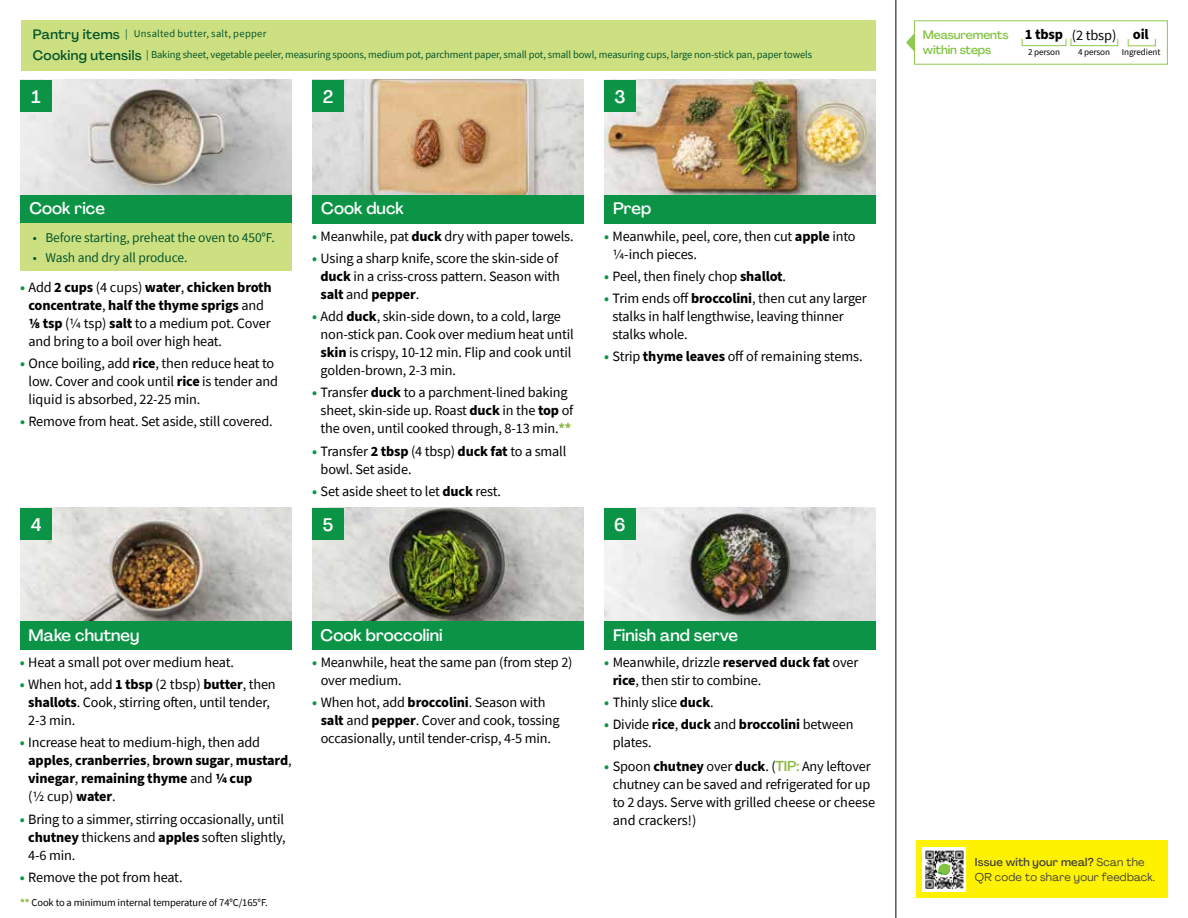
<style>
.page{position:relative;width:1188px;height:918px;background:#fff}
.page>*{position:absolute;margin:0;border:0;box-sizing:border-box;transform-origin:0 0}
.t1{font:500 18px "Agrandir";color:#fff}
.t2{font:500 16.5px "Agrandir";color:#fff}
.t3{font:700 14.4px "Source Sans Pro";letter-spacing:-.01em;color:#000}
.t4{font:14.25px/18px "Source Sans Pro";letter-spacing:-.01em;color:#000}
.t5{font:700 14.25px/18px "Source Sans Pro";letter-spacing:-.01em;color:#000}
.t6{font:13.5px "Source Sans Pro";letter-spacing:-.01em;color:#05562c}
.t7{font:500 13.5px "Agrandir";letter-spacing:.025em;color:#05562c}
.t8{font:500 12px/15.8px "Agrandir";letter-spacing:-.01em;color:#82c341}
.t9{font:11.25px/15px "Agrandir";letter-spacing:.02em;color:#414042}
.t10{font:10.5px "Source Sans Pro";letter-spacing:-.01em;color:#05562c}
.t11{font:10.5px "Source Sans Pro";letter-spacing:-.01em;color:#000}
.t12{font:10.5px "Source Sans Pro";letter-spacing:.03em;color:#05562c}
.t13{font:9.15px "Source Sans Pro";letter-spacing:-.01em;color:#000}
.s1{font-family:"Agrandir";font-weight:500;font-size:13.5px}
.s2{font-weight:700;color:#0b9446}
.s3{font-weight:700}
.s4{font-weight:700;color:#8cba42}
.s5{color:#0b9446}
.s6{font-weight:400}
.s7{font-family:"Agrandir";font-weight:500;color:#8cba42}
.s8{font-weight:500}
</style>
<div class="page">
<img style="left:20px;top:508px;width:272px;height:113px">
<img style="left:312px;top:508px;width:272px;height:113px">
<img style="left:604px;top:507px;width:272px;height:114px">
<img style="left:20px;top:80px;width:272px;height:115px">
<img style="left:312px;top:80px;width:272px;height:115px">
<img style="left:604px;top:80px;width:272px;height:115px">
<div style="left:312px;top:195px;width:272px;height:29px;background:#0b9446"></div>
<div style="left:20px;top:195px;width:272px;height:29px;background:#0b9446"></div>
<div style="left:20px;top:621px;width:272px;height:29px;background:#0b9446"></div>
<div style="left:312px;top:621px;width:272px;height:29px;background:#0b9446"></div>
<div style="left:604px;top:621px;width:272px;height:29px;background:#0b9446"></div>
<div style="left:604px;top:195px;width:272px;height:29px;background:#0b9446"></div>
<div style="left:21px;top:20px;width:855px;height:51px;background:#cde081"></div>
<div style="left:20px;top:224px;width:272px;height:47px;background:#cde081"></div>
<hr style="left:896px;top:0;width:1px;height:918px;background:#000">
<div style="left:20px;top:508px;width:32px;height:32px;background:#0b9446"></div>
<div style="left:20px;top:80px;width:32px;height:32px;background:#0b9446"></div>
<div style="left:312px;top:508px;width:32px;height:32px;background:#0b9446"></div>
<div style="left:312px;top:80px;width:32px;height:32px;background:#0b9446"></div>
<div style="left:604px;top:508px;width:32px;height:32px;background:#0b9446"></div>
<div style="left:604px;top:80px;width:32px;height:32px;background:#0b9446"></div>
<div style="left:914px;top:20px;width:254px;height:45px;border:1px solid #91c84e"></div>
<div style="left:1022px;top:38px;width:44px;height:8px;border:1px solid #91c84e"></div>
<div style="left:1071px;top:38px;width:47px;height:8px;border:1px solid #91c84e"></div>
<div style="left:1128px;top:38px;width:28px;height:8px;border:1px solid #91c84e"></div>
<svg style="left:906px;top:33px;width:9px;height:19px"></svg>
<div style="left:916px;top:840px;width:252px;height:58px;background:#fff200"></div>
<img style="left:923px;top:847px;width:43px;height:45px">
<svg style="left:938px;top:864px;width:13px;height:11px"></svg>
<p class="t12" style="left:33px;top:27px;width:235px"><span class="s1">Pantry items</span> | Unsalted butter, salt, pepper</p>
<p class="t7" style="left:33px;top:47px;width:110px">Cooking utensils</p>
<p class="t10" style="left:146px;top:48px;width:668px">| Baking sheet, vegetable peeler, measuring spoons, medium pot, parchment paper, small pot, small bowl, measuring cups, large non-stick pan, paper towels</p>
<p class="t1" style="left:32px;top:86px;width:11px">1</p>
<p class="t1" style="left:323px;top:86px;width:12px">2</p>
<p class="t1" style="left:614px;top:85px;width:13px">3</p>
<p class="t2" style="left:29px;top:198px;width:77px">Cook rice</p>
<p class="t2" style="left:321px;top:198px;width:84px">Cook duck</p>
<p class="t2" style="left:613px;top:198px;width:40px">Prep</p>
<p class="t6" style="left:33px;top:229px;width:244px">• Before starting, preheat the oven to 450°F.</p>
<p class="t6" style="left:33px;top:249px;width:156px">• Wash and dry all produce.</p>
<p class="t4" style="left:29px;top:278px;width:245px;text-indent:-9px"><span class="s2">•</span> Add <span class="s3">2 cups</span> (4 cups) <span class="s3">water</span>, <span class="s3">chicken broth concentrate</span>, <span class="s3">half the thyme sprigs</span> and <span class="s3">1/8 tsp</span> (1/4 tsp) <span class="s3">salt</span> to a medium pot. Cover and bring to a boil over high heat.</p>
<p class="t4" style="left:29px;top:354px;width:251px;text-indent:-9px"><span class="s2">•</span> Once boiling, add <span class="s3">rice</span>, then reduce heat to low. Cover and cook until <span class="s3">rice</span> is tender and liquid is absorbed, 22-25 min.</p>
<p class="t4" style="left:20px;top:412px;width:254px"><span class="s2">•</span> Remove from heat. Set aside, still covered.</p>
<p class="t4" style="left:312px;top:227px;width:263px"><span class="s2">•</span> Meanwhile, pat <span class="s3">duck</span> dry with paper towels.</p>
<p class="t4" style="left:321px;top:249px;width:241px;text-indent:-9px"><span class="s2">•</span> Using a sharp knife, score the skin-side of <span class="s3">duck</span> in a criss-cross pattern. Season with <span class="s3">salt</span> and <span class="s3">pepper</span>.</p>
<p class="t4" style="left:321px;top:307px;width:255px;text-indent:-9px"><span class="s2">•</span> Add <span class="s3">duck</span>, skin-side down, to a cold, large non-stick pan. Cook over medium heat until <span class="s3">skin</span> is crispy, 10-12 min. Flip and cook until golden-brown, 2-3 min.</p>
<p class="t4" style="left:312px;top:383px;width:263px;text-align:center"><span class="s2">•</span> Transfer <span class="s3">duck</span> to a parchment-lined baking sheet, skin-side up. Roast <span class="s3">duck</span> in the <span class="s3">top</span> of the oven, until cooked through, 8-13 min.<span class="s4">**</span></p>
<p class="t4" style="left:321px;top:442px;width:247px;text-indent:-9px"><span class="s2">•</span> Transfer <span class="s3">2 tbsp</span> (4 tbsp) <span class="s3">duck fat</span> to a small bowl. Set aside.</p>
<p class="t4" style="left:312px;top:482px;width:190px"><span class="s2">•</span> Set aside sheet to let <span class="s3">duck</span> rest.</p>
<p class="t4" style="left:613px;top:227px;width:245px;text-indent:-9px"><span class="s2">•</span> Meanwhile, peel, core, then cut <span class="s3">apple</span> into<br>1/4-inch pieces.</p>
<p class="t4" style="left:604px;top:267px;width:183px"><span class="s2">•</span> Peel, then finely chop <span class="s3">shallot</span>.</p>
<p class="t4" style="left:613px;top:289px;width:256px;text-indent:-9px"><span class="s2">•</span> Trim ends off <span class="s3">broccolini</span>, then cut any larger stalks in half lengthwise, leaving thinner stalks whole.</p>
<p class="t4" style="left:604px;top:348px;width:260px"><span class="s2">•</span> Strip <span class="s3">thyme leaves</span> off of remaining stems.</p>
<p class="t1" style="left:31px;top:513px;width:12px">4</p>
<p class="t1" style="left:323px;top:513px;width:12px">5</p>
<p class="t1" style="left:614px;top:513px;width:13px">6</p>
<p class="t2" style="left:29px;top:625px;width:112px">Make chutney</p>
<p class="t2" style="left:321px;top:625px;width:124px">Cook broccolini</p>
<p class="t2" style="left:613px;top:625px;width:127px">Finish and serve</p>
<p class="t4" style="left:20px;top:653px;width:216px"><span class="s2">•</span> Heat a small pot over medium heat.</p>
<p class="t4" style="left:28px;top:675px;width:249px;text-indent:-9px"><span class="s2">•</span> When hot, add <span class="s3">1 tbsp</span> (2 tbsp) <span class="s3">butter</span>, then <span class="s3">shallots</span>. Cook, stirring often, until tender,<br>2-3 min.</p>
<p class="t5" style="left:28px;top:734px;width:265px;text-indent:-9px"><span class="s5">•</span> <span class="s6">Increase heat to medium-high, then add </span>apples<span class="s6">,</span> cranberries<span class="s6">,</span> brown sugar<span class="s6">,</span> mustard<span class="s6">, </span>vinegar<span class="s6">,</span> remaining thyme <span class="s6">and</span> 1/4 cup<br><span class="s6">(1/2 cup)</span> water<span class="s6">.</span></p>
<p class="t4" style="left:28px;top:810px;width:259px;text-align:justify;text-indent:-9px"><span class="s2">•</span> Bring to a simmer, stirring occasionally, until <span class="s3">chutney</span> thickens and <span class="s3">apples</span> soften slightly, 4-6 min.</p>
<p class="t4" style="left:20px;top:868px;width:164px"><span class="s2">•</span> Remove the pot from heat.</p>
<p class="t11" style="left:20px;top:895px;width:249px"><span class="s4">**</span> Cook to a minimum internal temperature of 74°C/165°F.</p>
<p class="t4" style="left:321px;top:653px;width:253px;text-indent:-9px"><span class="s2">•</span> Meanwhile, heat the same pan (from step 2) over medium.</p>
<p class="t4" style="left:321px;top:693px;width:240px;text-indent:-9px"><span class="s2">•</span> When hot, add <span class="s3">broccolini</span>. Season with <span class="s3">salt</span> and <span class="s3">pepper</span>. Cover and cook, tossing occasionally, until tender-crisp, 4-5 min.</p>
<p class="t4" style="left:613px;top:653px;width:247px;text-indent:-9px"><span class="s2">•</span> Meanwhile, drizzle <span class="s3">reserved duck fat</span> over <span class="s3">rice</span>, then stir to combine.</p>
<p class="t4" style="left:604px;top:693px;width:111px"><span class="s2">•</span> Thinly slice <span class="s3">duck</span>.</p>
<p class="t4" style="left:613px;top:716px;width:242px;text-indent:-9px"><span class="s2">•</span> Divide <span class="s3">rice</span>, <span class="s3">duck</span> and <span class="s3">broccolini</span> between plates.</p>
<p class="t4" style="left:613px;top:757px;width:264px;text-indent:-9px"><span class="s2">•</span> Spoon <span class="s3">chutney</span> over <span class="s3">duck</span>. (<span class="s7">TIP:</span> Any leftover chutney can be saved and refrigerated for up to 2 days. Serve with grilled cheese or cheese and crackers!)</p>
<p class="t8" style="left:923px;top:26px;width:87px">Measurements within steps</p>
<p class="t3" style="left:1025px;top:25px;width:125px">1 tbsp <span class="s6">(2 tbsp)</span> oil</p>
<p class="t13" style="left:1028px;top:47px;width:34px">2 person</p>
<p class="t13" style="left:1078px;top:47px;width:34px">4 person</p>
<p class="t13" style="left:1122px;top:47px;width:40px">Ingredient</p>
<p class="t9" style="left:975px;top:855px;width:182px"><span class="s8">Issue with your meal?</span> Scan the<br>QR code to share your feedback.</p>
</div>
